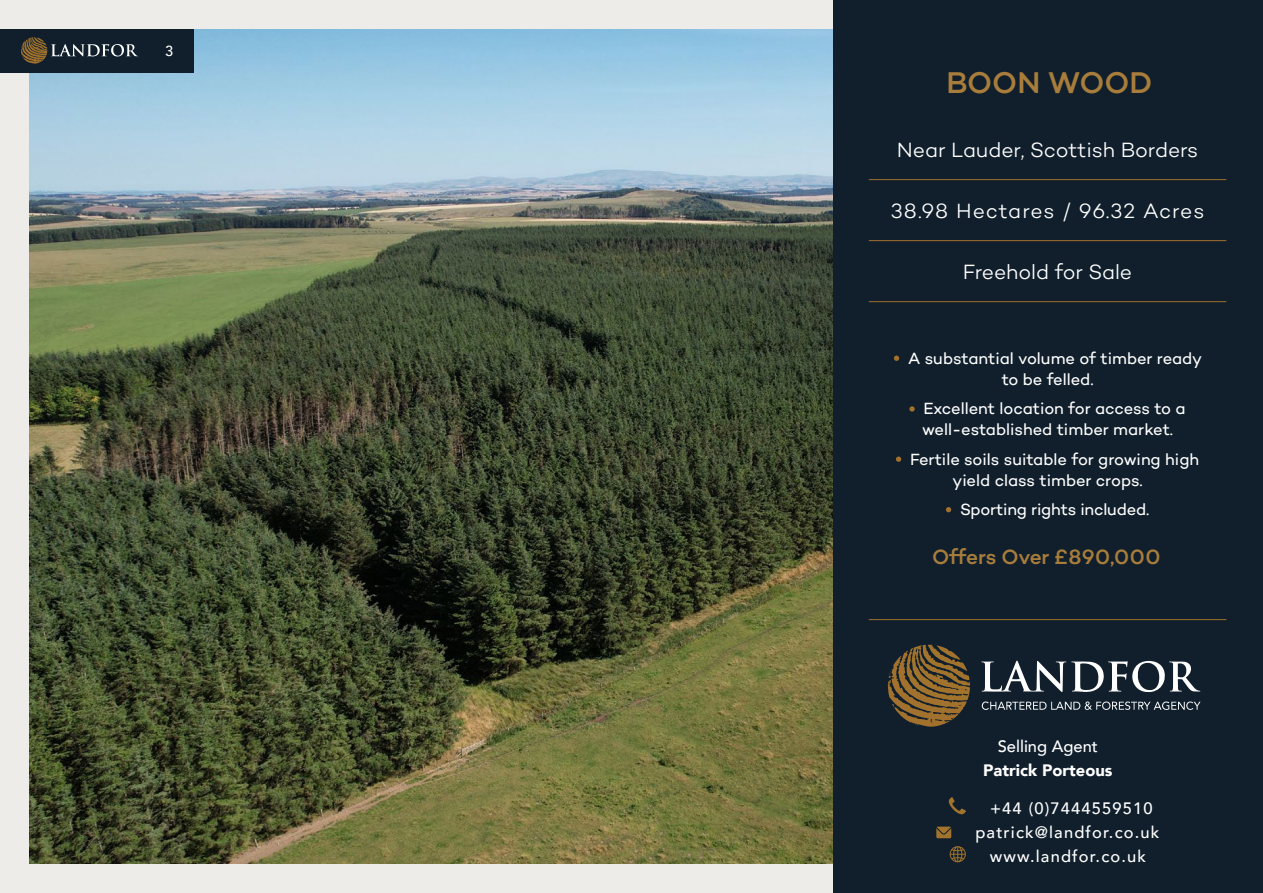
<style>
.page{position:relative;width:1263px;height:893px;background:#edece9}
.page>*{position:absolute;margin:0;border:0;box-sizing:border-box;transform-origin:0 0}
.t1{font:500 30.6px "Campton";color:#a87d3c}
.t2{font:300 21px "Campton";color:#fff}
.t3{font:300 21px "Campton";letter-spacing:.04em;color:#fff}
.t4{font:500 21px "Campton";letter-spacing:-.01em;color:#a87d3c}
.t5{font:16.5px/21px "Campton";letter-spacing:-.005em;color:#fff}
.t6{font:500 16.5px/24px "Avenir";letter-spacing:.07em;color:#fff;text-align:center}
.t7{font:900 16.5px "Avenir";color:#fff}
.t8{font:500 16.5px "Avenir";color:#fff}
.t9{font:500 14.55px "Avenir";color:#fff}
</style>
<div class="page">
<img style="left:30px;top:30px;width:803px;height:833px">
<div style="left:833px;top:0;width:430px;height:893px;background:#101f2b"></div>
<hr style="left:869px;top:179px;width:357px;height:1px;background:#a1712d">
<hr style="left:869px;top:240px;width:357px;height:1px;background:#a1712d">
<hr style="left:869px;top:301px;width:357px;height:1px;background:#a1712d">
<svg style="left:949px;top:797px;width:17px;height:17px"></svg>
<svg style="left:936px;top:827px;width:15px;height:11px"></svg>
<svg style="left:950px;top:846px;width:16px;height:16px"></svg>
<div style="left:0;top:30px;width:193px;height:43px;background:#101f2b"></div>
<svg style="left:21px;top:37px;width:117px;height:27px"></svg>
<svg style="left:894px;top:356px;width:5px;height:5px"></svg>
<svg style="left:909px;top:406px;width:6px;height:6px"></svg>
<svg style="left:896px;top:456px;width:5px;height:6px"></svg>
<svg style="left:946px;top:507px;width:5px;height:5px"></svg>
<svg style="left:981px;top:661px;width:219px;height:31px"></svg>
<svg style="left:982px;top:701px;width:218px;height:9px"></svg>
<svg style="left:888px;top:645px;width:82px;height:82px"></svg>
<hr style="left:869px;top:619px;width:357px;height:1px;background:#a1712d">
<p class="t9" style="left:165px;top:38px;width:10px">3</p>
<h1 class="t1" style="left:946px;top:63px;width:207px">BOON WOOD</h1>
<p class="t2" style="left:897px;top:137px;width:303px">Near Lauder, Scottish Borders</p>
<p class="t3" style="left:891px;top:198px;width:315px">38.98 Hectares / 96.32 Acres</p>
<p class="t2" style="left:963px;top:259px;width:171px">Freehold for Sale</p>
<p class="t5" style="left:1002px;top:347px;width:202px;text-indent:-94px">A substantial volume of timber ready to be felled.</p>
<p class="t5" style="left:922px;top:398px;width:265px">Excellent location for access to a well-established timber market.</p>
<p class="t5" style="left:952px;top:448px;width:248px;text-indent:-42px">Fertile soils suitable for growing high yield class timber crops.</p>
<p class="t5" style="left:960px;top:499px;width:191px">Sporting rights included.</p>
<p class="t4" style="left:932px;top:544px;width:230px">Offers Over £890,000</p>
<p class="t8" style="left:998px;top:732px;width:102px">Selling Agent</p>
<p class="t7" style="left:983px;top:756px;width:131px">Patrick Porteous</p>
<p class="t6" style="left:975px;top:796px;width:185px">+44 (0)7444559510 patrick@landfor.co.uk www.landfor.co.uk</p>
</div>
